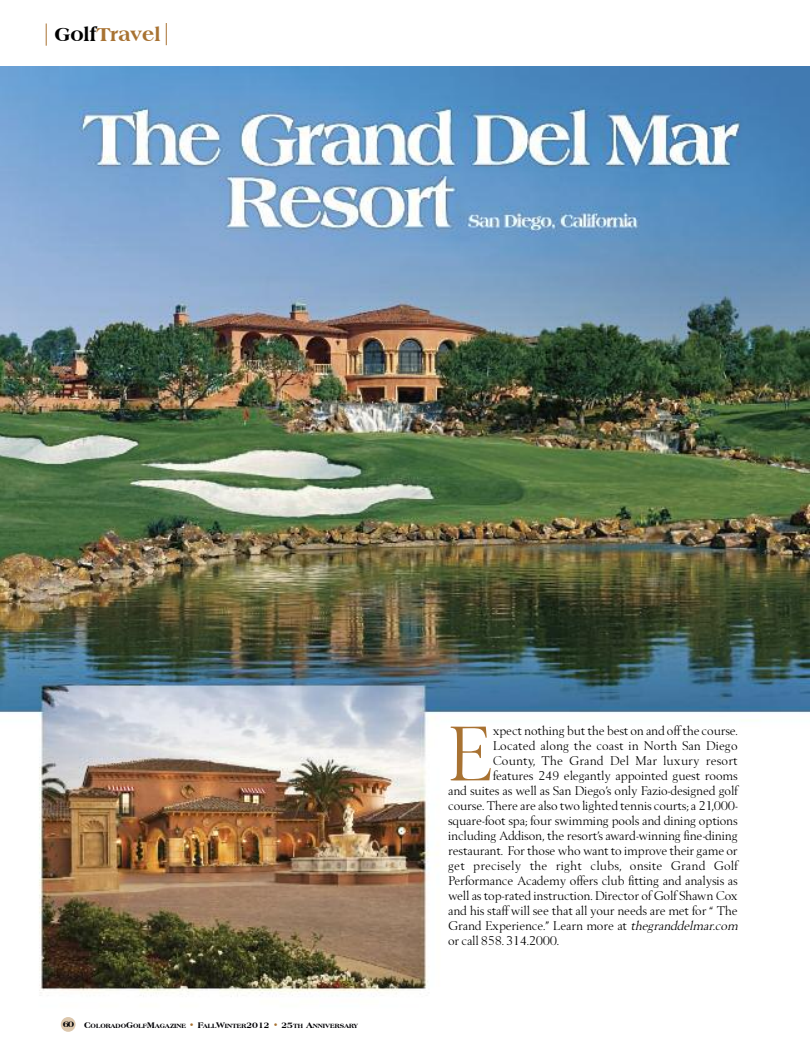
<style>
.page{position:relative;width:810px;height:1058px;background:#fff}
.page>*{position:absolute;margin:0;border:0;box-sizing:border-box;transform-origin:0 0}
.t1{font:76.75px "Berman";color:#a87232}
.t2{font:800 20px "Americana BT";color:#a87232}
.t3{font:12.5px "Berman";letter-spacing:.01em;color:#000}
.t4{font:12.5px "Berman";letter-spacing:.035em;color:#000}
.t5{font:12.5px "Berman";letter-spacing:.03em;color:#000}
.t6{font:800 6.5px "Americana BT";color:#000105}
.s1{color:#000}
.s2{font-size:8.75px}
.s3{font-size:8.75px;color:#a87232}
.s4{font-style:italic}
</style>
<div class="page">
<img style="left:0;top:67px;width:809px;height:930px">
<div style="left:61px;top:1017px;width:15px;height:14px;background:#dcc7ad;border-radius:50%"></div>
<div style="left:447px;top:725px;width:292px;height:285px;background:#fff"></div>
<svg style="left:46px;top:24px;width:1px;height:22px"></svg>
<svg style="left:166px;top:23px;width:1px;height:22px"></svg>
<h2 class="t2" style="left:55px;top:22px;width:107px"><span class="s1">GOLF</span>TRAVEL</h2>
<p class="t6" style="left:63px;top:1021px;width:297px"><sup>60</sup> <span class="s2">C</span>OLORADO<span class="s2">G</span>OLF<span class="s2">M</span>AGAZINE <span class="s3">•</span> <span class="s2">F</span>ALL<span class="s2">W</span>INTER<span class="s2">2012</span> <span class="s3">•</span> <span class="s2">25</span>TH <span class="s2">A</span>NNIVERSARY</p>
<h1 class="t1" style="left:448px;top:721px;width:45px">E</h1>
<p class="t3" style="left:493px;top:725px;width:246px">xpect nothing but the best on and off the course.</p>
<p class="t5" style="left:493px;top:740px;width:246px">Located along the coast in North San Diego</p>
<p class="t4" style="left:493px;top:755px;width:246px">County, The Grand Del Mar luxury resort</p>
<p class="t3" style="left:493px;top:770px;width:246px">features 249 elegantly appointed guest rooms</p>
<p class="t3" style="left:448px;top:785px;width:291px">and suites as well as San Diego’s only Fazio-designed golf</p>
<p class="t3" style="left:448px;top:800px;width:291px">course. There are also two lighted tennis courts; a 21,000-</p>
<p class="t3" style="left:448px;top:815px;width:291px">square-foot spa; four swimming pools and dining options</p>
<p class="t3" style="left:448px;top:830px;width:291px">including Addison, the resort’s award-winning fine-dining</p>
<p class="t3" style="left:448px;top:845px;width:291px">restaurant. For those who want to improve their game or</p>
<p class="t4" style="left:448px;top:860px;width:291px">get precisely the right clubs, onsite Grand Golf</p>
<p class="t3" style="left:448px;top:875px;width:291px">Performance Academy offers club fitting and analysis as</p>
<p class="t3" style="left:448px;top:890px;width:291px">well as top-rated instruction. Director of Golf Shawn Cox</p>
<p class="t3" style="left:448px;top:905px;width:291px">and his staff will see that all your needs are met for “ The</p>
<p class="t3" style="left:448px;top:920px;width:293px">Grand Experience.” Learn more at <span class="s4">thegranddelmar.com</span></p>
<p class="t3" style="left:448px;top:935px;width:112px">or call 858. 314.2000.</p>
</div>
